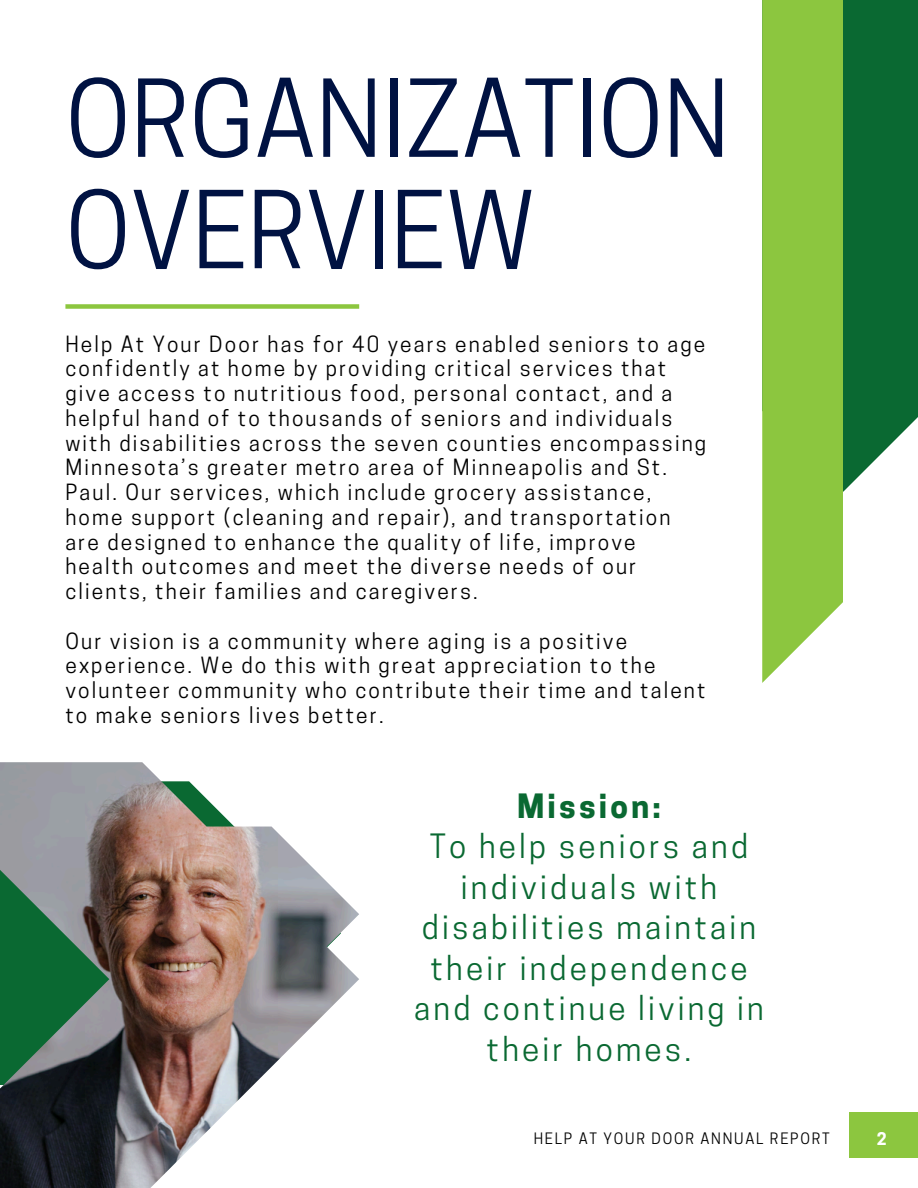
<style>
.page{position:relative;width:918px;height:1188px;background:#fff}
.page>*{position:absolute;margin:0;border:0;box-sizing:border-box;transform-origin:0 0}
.t1{font:100.5px/111.3px "Cooper Hewitt";color:#001242}
.t2{font:31.5px/40.5px "Cooper Hewitt";letter-spacing:.1em;color:#0a6932;text-align:center}
.t3{font:21px/24.8px "Cooper Hewitt";letter-spacing:.1em;color:#000}
.t4{font:700 16.35px "Cooper Hewitt";color:#fff}
.t5{font:14.85px "Cooper Hewitt";letter-spacing:.12em;color:#000}
.s1{font-weight:700}
</style>
<div class="page">
<div style="left:849px;top:1112px;width:69px;height:45px;background:#8cc63f"></div>
<svg style="left:843px;top:0;width:75px;height:492px;fill:#0a6932"></svg>
<svg style="left:762px;top:0;width:81px;height:683px;fill:#8cc63f"></svg>
<img style="left:0;top:762px;width:359px;height:426px">
<div style="left:65px;top:304px;width:294px;height:5px;background:#8cc63f"></div>
<h3 class="t1" style="left:65px;top:76px;width:666px">ORGANIZATION<br>OVERVIEW</h3>
<h1 class="t3" style="left:65px;top:334px;width:642px">Help At Your Door has for 40 years enabled seniors to age confidently at home by providing critical services that give access to nutritious food, personal contact, and a helpful hand of to thousands of seniors and individuals with disabilities across the seven counties encompassing Minnesota’s greater metro area of Minneapolis and St.<br>Paul. Our services, which include grocery assistance, home support (cleaning and repair), and transportation are designed to enhance the quality of life, improve health outcomes and meet the diverse needs of our clients, their families and caregivers.</h1>
<p class="t3" style="left:65px;top:631px;width:642px">Our vision is a community where aging is a positive experience. We do this with great appreciation to the volunteer community who contribute their time and talent to make seniors lives better.</p>
<p class="t2" style="left:414px;top:790px;width:351px"><span class="s1">Mission:<br></span>To help seniors and individuals with disabilities maintain their independence and continue living in their homes.</p>
<h3 class="t5" style="left:534px;top:1133px;width:298px">HELP AT YOUR DOOR ANNUAL REPORT</h3>
<p class="t4" style="left:877px;top:1133px;width:11px">2</p>
</div>
